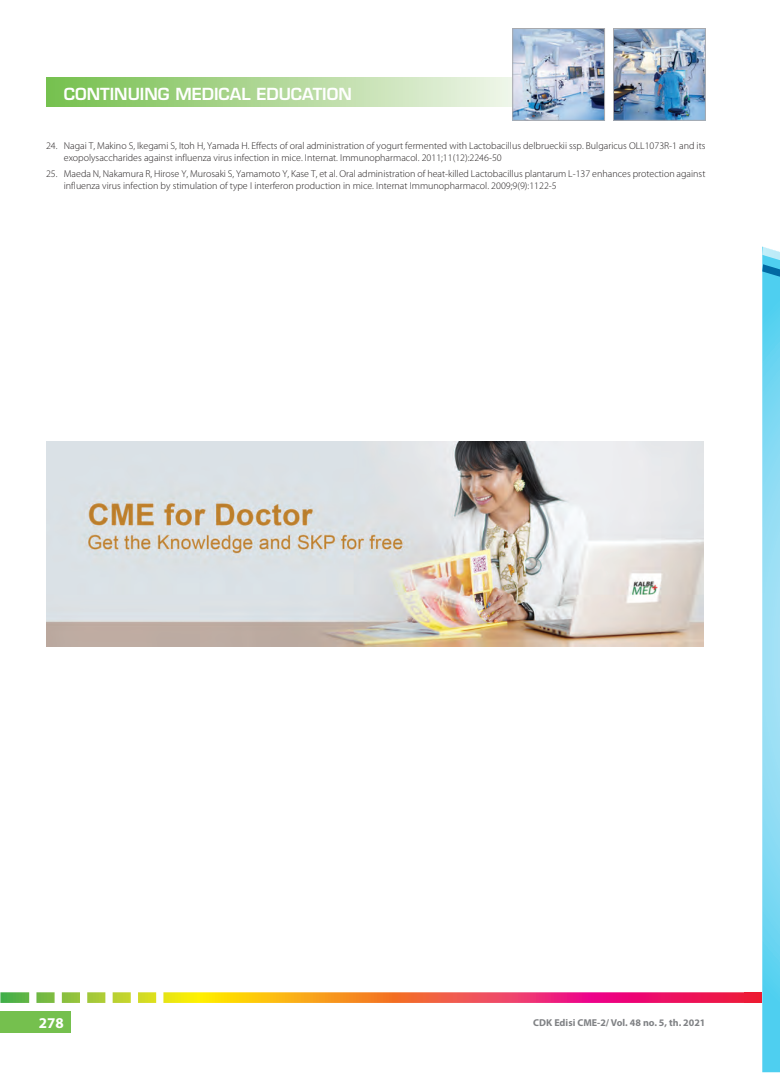
<style>
.page{position:relative;width:780px;height:1088px;background:#fff}
.page>*{position:absolute;margin:0;border:0;box-sizing:border-box;transform-origin:0 0}
.t1{font:600 16.25px "Eurostile LT Std";color:#fff}
.t2{font:700 15px "Myriad Pro";color:#fff}
.t3{font:300 10px/12px "Myriad Pro";color:#231f20}
.t4{font:700 10px "Myriad Pro";color:#808285}
</style>
<div class="page">
<div style="left:0;top:1012px;width:71px;height:21px;background:#75c04e"></div>
<svg style="left:0;top:992px;width:762px;height:11px;background:#e47e50"></svg>
<svg style="left:46px;top:78px;width:466px;height:29px;background:#b2d99a"></svg>
<img style="left:615px;top:30px;width:88px;height:88px">
<div style="left:613px;top:28px;width:92px;height:92px;border:1px solid #a8a9ad"></div>
<img style="left:514px;top:30px;width:88px;height:88px">
<div style="left:512px;top:28px;width:92px;height:92px;border:1px solid #a8a9ad"></div>
<img style="left:46px;top:441px;width:657px;height:206px">
<svg style="left:762px;top:389px;width:18px;height:683px;background:#89dbf3"></svg>
<svg style="left:762px;top:246px;width:18px;height:143px"></svg>
<svg style="left:762px;top:264px;width:18px;height:108px;background:#54cbeb"></svg>
<h1 class="t1" style="left:64px;top:84px;width:289px">CONTINUING MEDICAL EDUCATION</h1>
<p class="t3" style="left:64px;top:140px;width:643px;text-indent:-18px">24. Nagai T, Makino S, Ikegami S, Itoh H, Yamada H. Effects of oral administration of yogurt fermented with Lactobacillus delbrueckii ssp. Bulgaricus OLL1073R-1 and its exopolysaccharides against influenza virus infection in mice. Internat. Immunopharmacol. 2011;11(12):2246-50</p>
<p class="t3" style="left:64px;top:168px;width:643px;text-indent:-18px">25. Maeda N, Nakamura R, Hirose Y, Murosaki S, Yamamoto Y, Kase T, et al. Oral administration of heat-killed Lactobacillus plantarum L-137 enhances protection against influenza virus infection by stimulation of type I interferon production in mice. Internat Immunopharmacol. 2009;9(9):1122-5</p>
<h2 class="t2" style="left:39px;top:1013px;width:26px">278</h2>
<p class="t4" style="left:533px;top:1016px;width:174px">CDK Edisi CME-2/ Vol. 48 no. 5, th. 2021</p>
</div>
